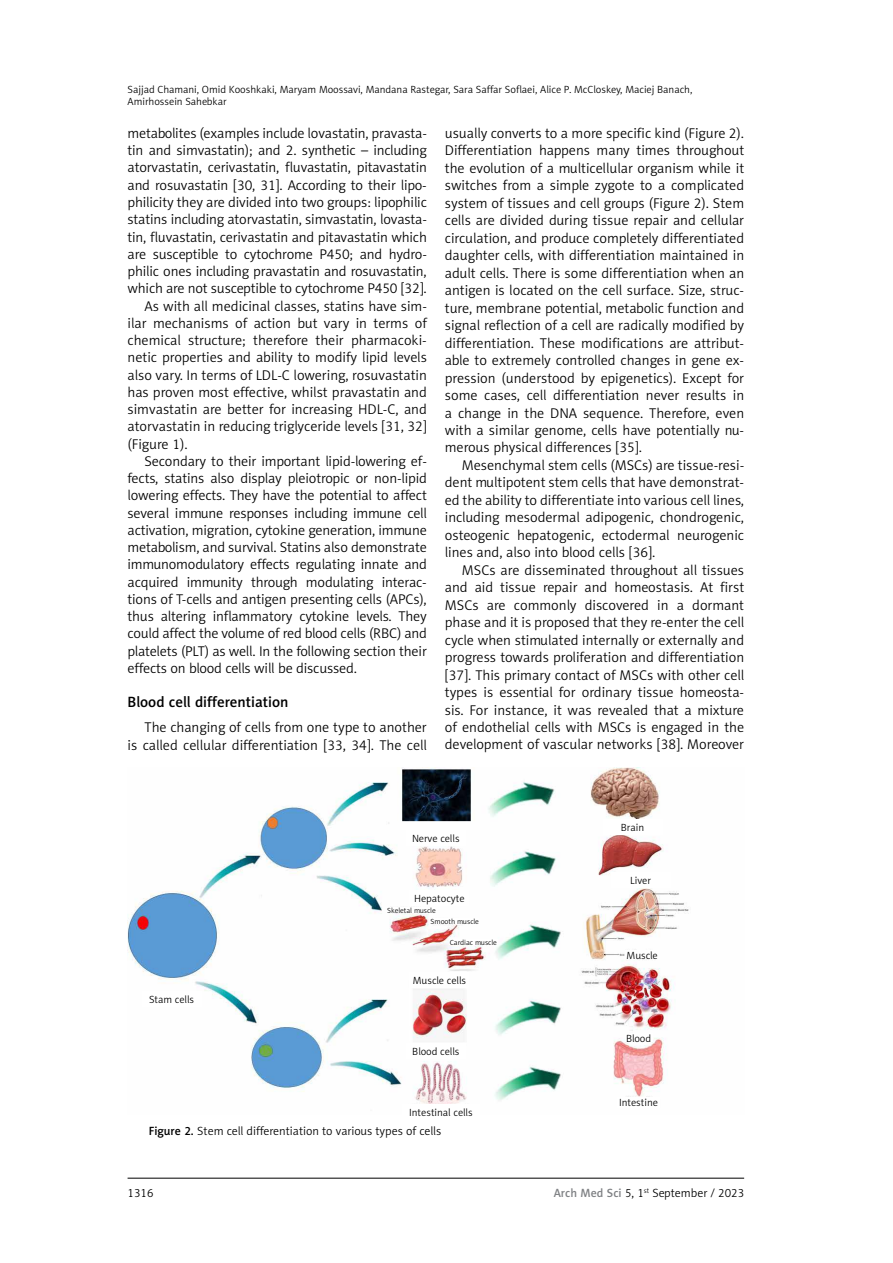
<style>
.page{position:relative;width:893px;height:1263px;background:#fff}
.page>*{position:absolute;margin:0;border:0;box-sizing:border-box;transform-origin:0 0}
.t1{font:15px "Naomi Sans EFN Medium";color:#000}
.t2{font:14.25px/17.4px "Naomi Sans EFN Light";letter-spacing:-.01em;color:#000;text-align:justify}
.t3{font:12px "Naomi Sans EFN Light";color:#000}
.t4{font:10.5px/12.6px "Naomi Sans EFN Light";color:#000}
.t5{font:7.5px/10.8px "Naomi Sans EFN Light";color:#000}
.s1{font-family:"Naomi Sans EFN Medium"}
.s2{font-family:"Naomi Sans EFN Medium";color:#808285}
</style>
<div class="page">
<hr style="left:128px;top:1178px;width:616px;height:1px;background:#000">
<img style="left:128px;top:767px;width:561px;height:337px">
<div style="left:142px;top:991px;width:59px;height:15px;background:#fff"></div>
<div style="left:406px;top:830px;width:59px;height:15px;background:#fff"></div>
<div style="left:603px;top:819px;width:59px;height:15px;background:#fff"></div>
<div style="left:611px;top:873px;width:59px;height:15px;background:#fff"></div>
<div style="left:625px;top:1033px;width:27px;height:9px;background:#fff"></div>
<div style="left:625px;top:950px;width:34px;height:9px;background:#fff"></div>
<div style="left:410px;top:972px;width:59px;height:15px;background:#fff"></div>
<div style="left:406px;top:1043px;width:59px;height:16px;background:#fff"></div>
<div style="left:617px;top:1097px;width:42px;height:10px;background:#fff"></div>
<div style="left:410px;top:890px;width:59px;height:16px;background:#fff"></div>
<div style="left:387px;top:907px;width:49px;height:6px;background:#fff"></div>
<div style="left:431px;top:918px;width:48px;height:5px;background:#fff"></div>
<div style="left:449px;top:939px;width:49px;height:6px;background:#fff"></div>
<p class="t4" style="left:128px;top:83px;width:566px">Sajjad Chamani, Omid Kooshkaki, Maryam Moossavi, Mandana Rastegar, Sara Saffar Soflaei, Alice P. McCloskey, Maciej Banach,<br>Amirhossein Sahebkar</p>
<p class="t2" style="left:128px;top:124px;width:301px">metabolites (examples include lovastatin, pravasta-</p>
<p class="t2" style="left:128px;top:142px;width:301px">tin and simvastatin); and 2. synthetic – including</p>
<p class="t2" style="left:128px;top:159px;width:301px">atorvastatin, cerivastatin, fluvastatin, pitavastatin</p>
<p class="t2" style="left:128px;top:176px;width:301px">and rosuvastatin [30, 31]. According to their lipo-</p>
<p class="t2" style="left:128px;top:193px;width:301px">philicity they are divided into two groups: lipophilic</p>
<p class="t2" style="left:128px;top:211px;width:301px">statins including atorvastatin, simvastatin, lovasta-</p>
<p class="t2" style="left:128px;top:228px;width:301px">tin, fluvastatin, cerivastatin and pitavastatin which</p>
<p class="t2" style="left:128px;top:245px;width:301px">are susceptible to cytochrome P450; and hydro-</p>
<p class="t2" style="left:128px;top:262px;width:301px">philic ones including pravastatin and rosuvastatin,</p>
<p class="t2" style="left:128px;top:280px;width:301px">which are not susceptible to cytochrome P450 [32].</p>
<p class="t2" style="left:145px;top:297px;width:284px">As with all medicinal classes, statins have sim-</p>
<p class="t2" style="left:128px;top:314px;width:301px">ilar mechanisms of action but vary in terms of</p>
<p class="t2" style="left:128px;top:331px;width:301px">chemical structure; therefore their pharmacoki-</p>
<p class="t2" style="left:128px;top:349px;width:301px">netic properties and ability to modify lipid levels</p>
<p class="t2" style="left:128px;top:366px;width:301px">also vary. In terms of LDL-C lowering, rosuvastatin</p>
<p class="t2" style="left:128px;top:383px;width:301px">has proven most effective, whilst pravastatin and</p>
<p class="t2" style="left:128px;top:401px;width:301px">simvastatin are better for increasing HDL-C, and</p>
<p class="t2" style="left:128px;top:418px;width:301px">atorvastatin in reducing triglyceride levels [31, 32]</p>
<p class="t2" style="left:128px;top:435px;width:62px">(Figure 1).</p>
<p class="t2" style="left:145px;top:452px;width:284px">Secondary to their important lipid-lowering ef-</p>
<p class="t2" style="left:128px;top:470px;width:301px">fects, statins also display pleiotropic or non-lipid</p>
<p class="t2" style="left:128px;top:487px;width:301px">lowering effects. They have the potential to affect</p>
<p class="t2" style="left:128px;top:504px;width:301px">several immune responses including immune cell</p>
<p class="t2" style="left:128px;top:521px;width:301px">activation, migration, cytokine generation, immune</p>
<p class="t2" style="left:128px;top:539px;width:301px">metabolism, and survival. Statins also demonstrate</p>
<p class="t2" style="left:128px;top:556px;width:301px">immunomodulatory effects regulating innate and</p>
<p class="t2" style="left:128px;top:573px;width:301px">acquired immunity through modulating interac-</p>
<p class="t2" style="left:128px;top:590px;width:301px">tions of T-cells and antigen presenting cells (APCs),</p>
<p class="t2" style="left:128px;top:608px;width:301px">thus altering inflammatory cytokine levels. They</p>
<p class="t2" style="left:128px;top:625px;width:301px">could affect the volume of red blood cells (RBC) and</p>
<p class="t2" style="left:128px;top:642px;width:301px">platelets (PLT) as well. In the following section their</p>
<p class="t2" style="left:128px;top:659px;width:231px">effects on blood cells will be discussed.</p>
<p class="t1" style="left:128px;top:692px;width:163px">Blood cell differentiation</p>
<p class="t2" style="left:128px;top:719px;width:301px;text-align:right">The changing of cells from one type to another<br>is called cellular differentiation [33, 34]. The cell</p>
<p class="t2" style="left:445px;top:124px;width:301px">usually converts to a more specific kind (Figure 2).<br>Differentiation happens many times throughout the evolution of a multicellular organism while it switches from a simple zygote to a complicated system of tissues and cell groups (Figure 2). Stem cells are divided during tissue repair and cellular circulation, and produce completely differentiated daughter cells, with differentiation maintained in adult cells. There is some differentiation when an antigen is located on the cell surface. Size, struc&shy;ture, membrane potential, metabolic function and signal reflection of a cell are radically modified by differentiation. These modifications are attribut&shy;able to extremely controlled changes in gene ex&shy;pression (understood by epigenetics). Except for some cases, cell differentiation never results in a change in the DNA sequence. Therefore, even with a similar genome, cells have potentially nu&shy;merous physical differences [35].</p>
<p class="t2" style="left:445px;top:456px;width:301px;text-indent:17px">Mesenchymal stem cells (MSCs) are tissue-resi&shy;dent multipotent stem cells that have demonstrat&shy;ed the ability to differentiate into various cell lines, including mesodermal adipogenic, chondrogenic, osteogenic hepatogenic, ectodermal neurogenic lines and, also into blood cells [36].</p>
<p class="t2" style="left:445px;top:561px;width:301px;text-indent:17px">MSCs are disseminated throughout all tissues and aid tissue repair and homeostasis. At first MSCs are commonly discovered in a dormant phase and it is proposed that they re-enter the cell cycle when stimulated internally or externally and progress towards proliferation and differentiation [37]. This primary contact of MSCs with other cell types is essential for ordinary tissue homeosta&shy;sis. For instance, it was revealed that a mixture of endothelial cells with MSCs is engaged in the development of vascular networks [38]. Moreover</p>
<p class="t4" style="left:621px;top:821px;width:25px">Brain</p>
<p class="t4" style="left:412px;top:832px;width:49px">Nerve cells</p>
<p class="t4" style="left:414px;top:892px;width:52px">Hepatocyte</p>
<p class="t5" style="left:431px;top:905px;width:50px;text-indent:-43px">Skeletal muscle<br>Smooth muscle</p>
<p class="t5" style="left:450px;top:937px;width:49px">Cardiac muscle</p>
<p class="t4" style="left:149px;top:993px;width:47px">Stam cells</p>
<p class="t4" style="left:413px;top:974px;width:55px">Muscle cells</p>
<p class="t4" style="left:412px;top:1045px;width:49px">Blood cells</p>
<p class="t4" style="left:409px;top:1106px;width:65px">Intestinal cells</p>
<p class="t3" style="left:149px;top:1124px;width:294px"><span class="s1">Figure 2.</span> Stem cell differentiation to various types of cells</p>
<p class="t4" style="left:630px;top:874px;width:22px">Liver</p>
<p class="t4" style="left:626px;top:949px;width:33px">Muscle</p>
<p class="t4" style="left:626px;top:1032px;width:27px">Blood</p>
<p class="t4" style="left:619px;top:1096px;width:41px">Intestine</p>
<p class="t3" style="left:128px;top:1186px;width:27px">1316</p>
<p class="t3" style="left:554px;top:1186px;width:192px"><span class="s2">Arch Med Sci</span> 5, 1<sup>st</sup> September / 2023</p>
</div>
